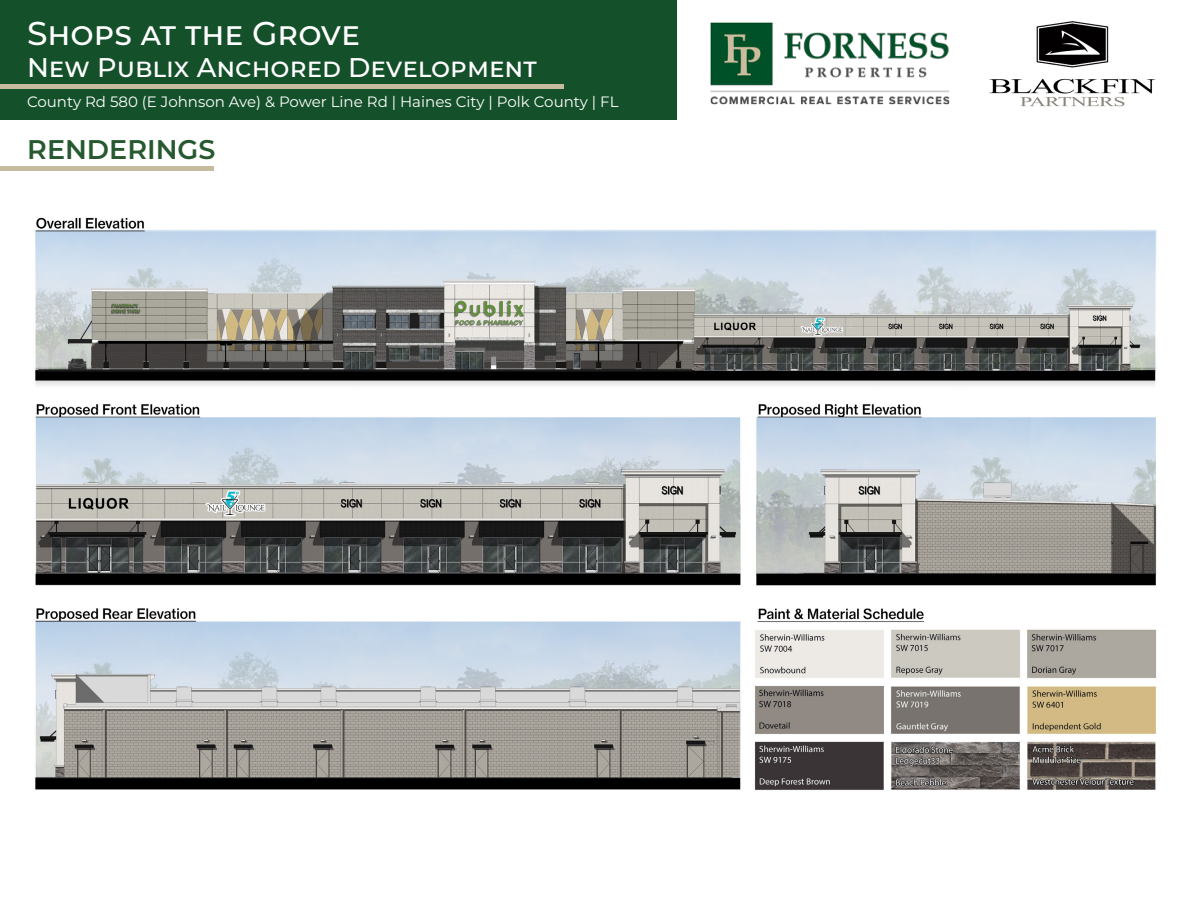
<style>
.page{position:relative;width:1188px;height:918px;background:#fff}
.page>*{position:absolute;margin:0;border:0;box-sizing:border-box;transform-origin:0 0}
.t1{font:500 33px "Montserrat";color:#fff}
.t2{font:500 27px "Montserrat";color:#fff}
.t3{font:600 27px "Montserrat";color:#26592f}
.t4{font:15px "Montserrat";color:#fff}
</style>
<div class="page">
<img style="left:35px;top:217px;width:1122px;height:573px">
<div style="left:0;top:166px;width:214px;height:5px;background:#c7bb9f"></div>
<div style="left:0;top:0;width:676px;height:120px;background:#14502a"></div>
<div style="left:0;top:84px;width:564px;height:5px;background:#c7bb9f"></div>
<img style="left:989px;top:21px;width:167px;height:86px">
<img style="left:710px;top:22px;width:240px;height:83px">
<p class="t1" style="left:27px;top:10px;width:335px">Shops at the Grove</p>
<p class="t2" style="left:27px;top:49px;width:511px">New Publix Anchored Development</p>
<p class="t4" style="left:27px;top:91px;width:593px">County Rd 580 (E Johnson Ave) &amp; Power Line Rd | Haines City | Polk County | FL</p>
<p class="t3" style="left:27px;top:131px;width:190px">RENDERINGS</p>
</div>
